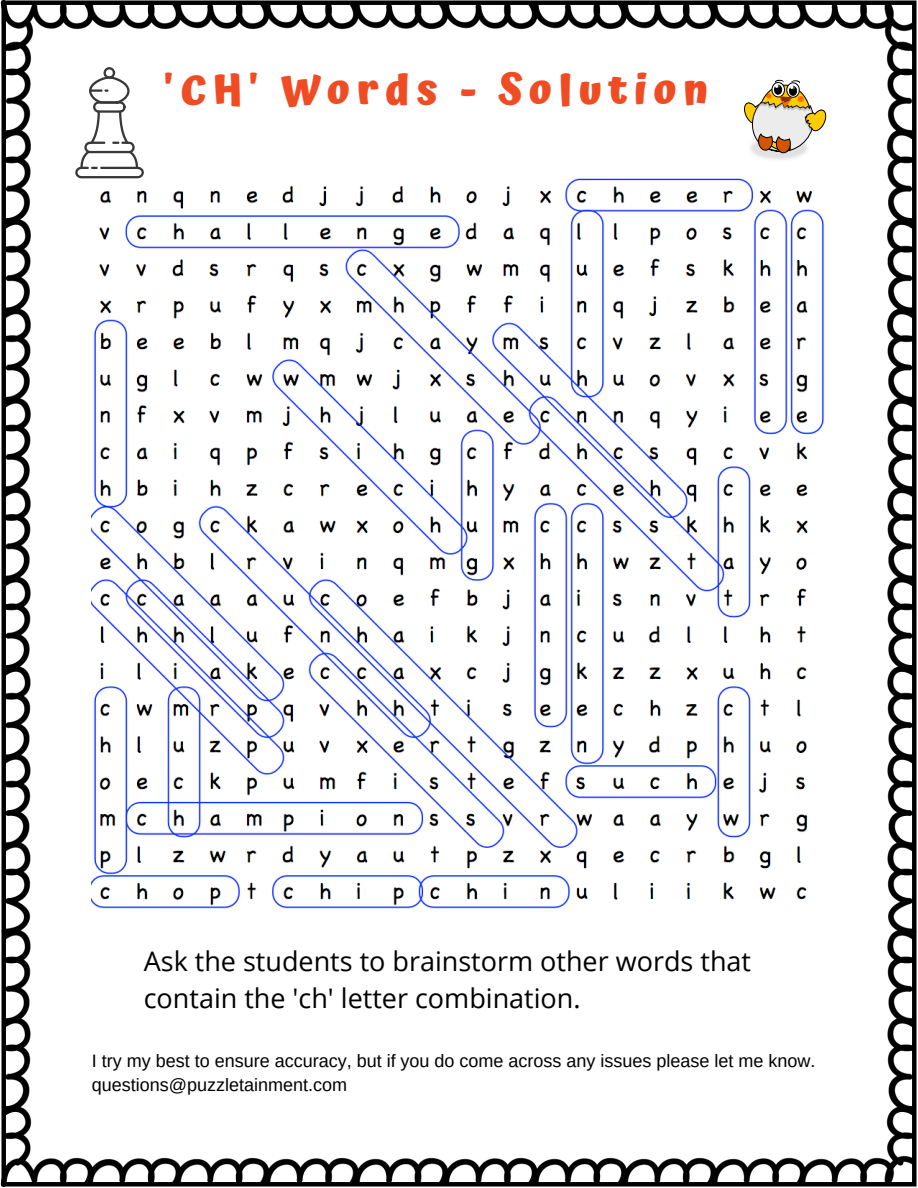
<style>
.page{position:relative;width:918px;height:1188px;background:#fff}
.page>*{position:absolute;margin:0;border:0;box-sizing:border-box;transform-origin:0 0}
.t1{font:700 42px "Atma";letter-spacing:.155em;color:#f04c24}
.t2{font:27px/37.2px "Open Sans";color:#000}
.t3{font:18px/24.8px "Arimo";color:#000}
</style>
<div class="page">
<img style="left:0;top:0;width:917px;height:1187px">
<img style="left:92px;top:179px;width:734px;height:734px">
<img style="left:748px;top:155px;width:63px;height:7px">
<svg style="left:744px;top:80px;width:82px;height:75px"></svg>
<svg style="left:75px;top:67px;width:69px;height:111px"></svg>
<h1 class="t1" style="left:164px;top:65px;width:547px">'CH' Words - Solution</h1>
<h2 class="t2" style="left:144px;top:942px;width:609px">Ask the students to brainstorm other words that contain the 'ch' letter combination.</h2>
<p class="t3" style="left:92px;top:1048px;width:725px">I try my best to ensure accuracy, but if you do come across any issues please let me know. questions@puzzletainment.com</p>
</div>
